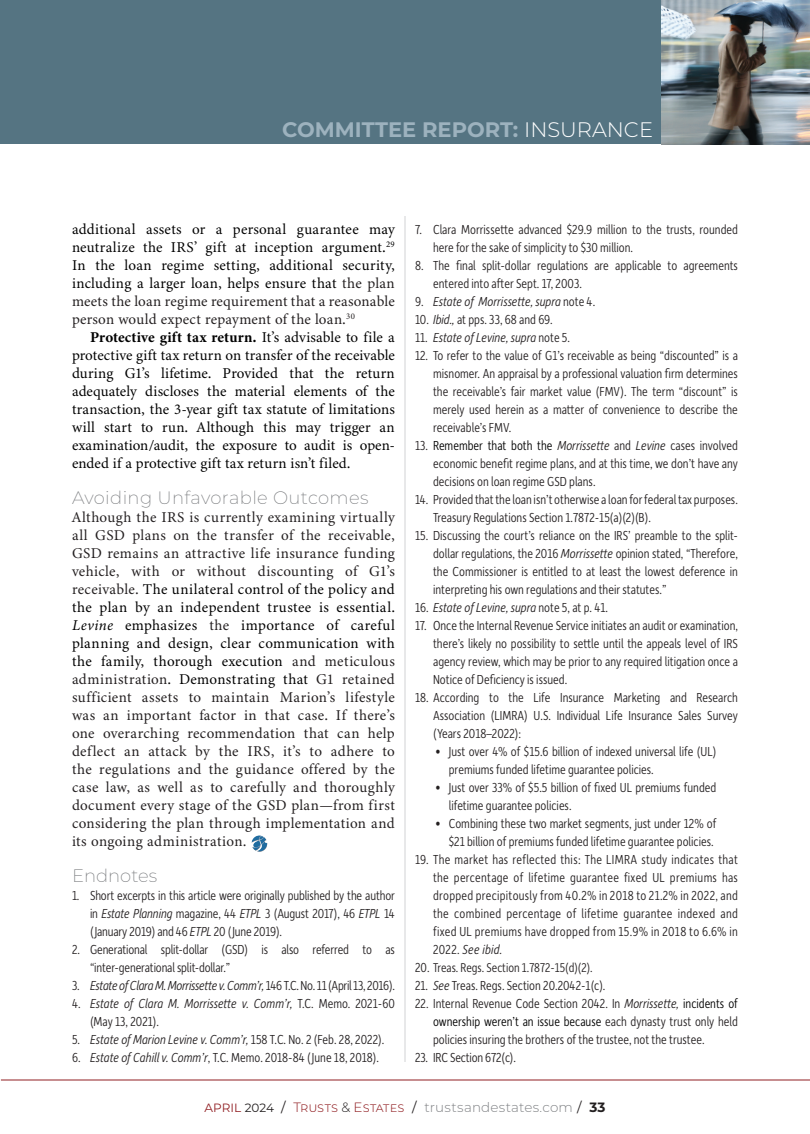
<style>
.page{position:relative;width:810px;height:1134px;background:#fff}
.page>*{position:absolute;margin:0;border:0;box-sizing:border-box;transform-origin:0 0}
.t1{font:700 21px "Montserrat";color:#9db2be}
.SUBHEAD{font:200 18px "Montserrat";letter-spacing:.02em;color:#76787b}
.SUBHEAD-2{font:200 18px "Montserrat";color:#76787b}
.BODY{font:15px/18px "Minion 3";letter-spacing:.02em;color:#231f20;text-align:justify}
.BODY-2{font:15px/18px "Minion 3";letter-spacing:.01em;color:#000;text-align:justify}
.EndNotes_2022{font:300 13.8px/18px "Depot New Condensed";color:#231f20;text-align:justify}
.EndNotes_2022-2{font:italic 300 13.8px/18px "Depot New Condensed";color:#231f20}
.EndNotes_2022-3{font:italic 300 13.8px "Depot New Condensed";letter-spacing:-.02em;color:#231f20}
.t2{font:300 13.5px "Montserrat";letter-spacing:.01em;color:#808285}
.EndNotes_2022-4{font:300 13.5px "Depot New Condensed";color:#231f20}
.s1{font-weight:300;color:#fff}
.s2{color:#231f20}
.s3{font-weight:700}
.s4{color:#000}
.s5{font-style:italic;color:#000}
.s6{font-style:italic}
.s7{font-style:normal}
.s8{font-size:13.8px}
.s9{font-weight:400;font-size:12px;color:#911f23}
.s10{font-weight:400;font-size:12px;color:#231f20}
.s11{font-weight:400;color:#231f20}
.s12{color:#911f23}
.s13{font-weight:700;color:#231f20}
</style>
<div class="page">
<hr style="left:1px;top:1080px;width:809px;height:1px;background:#911f23">
<div style="left:0;top:0;width:810px;height:144px;background:#557482"></div>
<img style="left:661px;top:0;width:149px;height:144px">
<hr style="left:405px;top:216px;width:1px;height:846px;background:#d1d2d4">
<img style="left:251px;top:835px;width:17px;height:17px">
<h1 class="t1" style="left:282px;top:114px;width:372px">COMMITTEE REPORT: <span class="s1">INSURANCE</span></h1>
<p class="BODY-2" style="left:72px;top:220px;width:324px">additional assets or a personal guarantee may neutralize the IRS’ gift at inception argument.<sup>29<br></sup>In the loan regime setting, additional security, including a larger loan, helps ensure that <span class="s2">the plan meets the loan regime requirement that a reasonable person would expect repayment of the loan.</span><sup>30</sup></p>
<p class="BODY-2" style="left:72px;top:328px;width:324px;text-indent:18px"><span class="s3">Protective gift tax return.</span> It’s advisable to file a protective gift tax return on transfer of the receivable during G1’s lifetime. Provided that the return adequately discloses the material elements of the transaction, the 3-year gift tax statute of limitations will start to run. Although this may trigger an examination/audit, the exposure to audit is open&shy;ended if a protective gift tax return isn’t filed.</p>
<p class="SUBHEAD" style="left:72px;top:486px;width:298px">Avoiding Unfavorable Outcomes</p>
<p class="BODY" style="left:72px;top:508px;width:324px">Although the IRS is currently examining virtually all GSD plans on the transfer of the receivable, GSD remains an attractive life insurance funding vehicle, with or without discounting of G1’s receivable. <span class="s4">The unilateral control of the policy and the plan by an independent trustee is essential.<br></span><span class="s5">Levine</span> <span class="s4">emphasizes</span> the <span class="s4">importance of careful planning and design, clear communication with the family, thorough execution</span> and meticulous administration<span class="s4">. Demonstrating that</span> G1 retained sufficient assets to maintain Marion’s lifestyle was an important factor in that case. If there’s one overarching recommendation that can help deflect an attack by the IRS, it’s to adhere to the regulations and the guidance offered by the case law, as well as to carefully and thoroughly document every stage of the GSD plan—from first considering the plan through implementation and its ongoing administration.</p>
<p class="SUBHEAD-2" style="left:72px;top:864px;width:87px">Endnotes</p>
<p class="EndNotes_2022" style="left:90px;top:886px;width:306px;text-indent:-18px">1. Short excerpts in this article were originally published by the author in <span class="s6">Estate Planning</span> magazine, 44 <span class="s6">ETPL</span> 3 (August 2017), 46 <span class="s6">ETPL</span> 14 (January 2019) and 46 <span class="s6">ETPL</span> 20 (June 2019).</p>
<p class="EndNotes_2022" style="left:90px;top:940px;width:306px;text-indent:-18px">2. Generational split-dollar (GSD) is also referred to as “inter-generational split-dollar.”</p>
<p class="EndNotes_2022-3" style="left:72px;top:976px;width:324px"><span class="s7">3.</span> Estate of Clara M. Morrissette v. Comm’r, <span class="s7">146 T.C. No. 11 (April 13, 2016).</span></p>
<p class="EndNotes_2022-2" style="left:90px;top:994px;width:306px;text-indent:-18px"><span class="s7">4.</span> Estate of Clara M. Morrissette v. Comm’r, <span class="s7">T.C. Memo. 2021-60 (May 13, 2021).</span></p>
<p class="EndNotes_2022-2" style="left:72px;top:1030px;width:314px"><span class="s7">5.</span> Estate of Marion Levine v. Comm’r, <span class="s7">158 T.C. No. 2 (Feb. 28, 2022).</span></p>
<p class="EndNotes_2022" style="left:72px;top:1048px;width:309px">6. <span class="s6">Estate of Cahill v. Comm’r</span>, T.C. Memo. 2018-84 (June 18, 2018).</p>
<p class="EndNotes_2022" style="left:433px;top:220px;width:306px;text-indent:-18px">7. Clara Morrissette advanced $29.9 million to the trusts, rounded here for the sake of simplicity to $30 million.</p>
<p class="EndNotes_2022" style="left:433px;top:256px;width:306px;text-indent:-18px">8. The final split-dollar regulations are applicable to agreements entered into after Sept. 17, 2003.</p>
<p class="EndNotes_2022-2" style="left:415px;top:292px;width:182px"><span class="s7">9.</span> Estate of Morrissette, supra <span class="s7">note 4.</span></p>
<p class="EndNotes_2022" style="left:415px;top:310px;width:139px">10. <span class="s6">Ibid.,</span> at pps. 33, 68 and 69.</p>
<p class="EndNotes_2022-2" style="left:415px;top:328px;width:157px"><span class="s7">11.</span> Estate of Levine, supra <span class="s7">note 5.</span></p>
<p class="EndNotes_2022" style="left:433px;top:346px;width:306px;text-indent:-18px">12. To refer to the value of G1’s receivable as being “discounted” is a misnomer. An appraisal by a professional valuation firm determines the receivable’s fair market value (FMV). The term “discount” is merely used herein as a matter of convenience to describe the receivable’s FMV.</p>
<p class="EndNotes_2022" style="left:433px;top:436px;width:306px;text-indent:-18px">13. <span class="s4">Remember that both the</span> <span class="s6">Morrissette</span> and <span class="s6">Levine</span> cases involved economic benefit regime plans, and at this time, we don’t have any decisions on loan regime GSD plans.</p>
<p class="EndNotes_2022" style="left:433px;top:490px;width:306px;text-indent:-18px">14. Provided that the loan isn’t otherwise a loan for federal tax purposes.<br>Treasury Regulations Section 1.7872-15(a)(2)(B).</p>
<p class="EndNotes_2022" style="left:433px;top:526px;width:306px;text-indent:-18px">15. Discussing the court’s reliance on the IRS’ preamble to the split&shy;dollar regulations, the 2016 <span class="s6">Morrissette</span> opinion stated, “Therefore, the Commissioner is entitled to at least the lowest deference in interpreting his own regulations and their statutes.”</p>
<p class="EndNotes_2022-2" style="left:415px;top:598px;width:194px"><span class="s7">16.</span> Estate of Levine, supra <span class="s7">note 5, at p. 41.</span></p>
<p class="EndNotes_2022" style="left:433px;top:616px;width:306px;text-indent:-18px">17. Once the Internal Revenue Service initiates an audit or examination, there’s likely no possibility to settle until the appeals level of IRS agency review, which may be prior to any required litigation once a Notice of Deficiency is issued.</p>
<p class="EndNotes_2022" style="left:433px;top:688px;width:306px;text-indent:-18px">18. According to the Life Insurance Marketing and Research Association (LIMRA) U.S. Individual Life Insurance Sales Survey (Years 2018–2022):</p>
<p class="EndNotes_2022" style="left:449px;top:742px;width:269px;text-indent:-14px">• Just over 4% of $15.6 billion of indexed universal life (UL) premiums funded lifetime guarantee policies.</p>
<p class="EndNotes_2022" style="left:449px;top:778px;width:269px;text-indent:-14px">• Just over 33% of $5.5 billion of fixed UL premiums funded lifetime guarantee policies.</p>
<p class="EndNotes_2022" style="left:435px;top:814px;width:283px;text-align:right">• Combining these two market segments, just under 12% of $21 billion of premiums funded lifetime guarantee policies.</p>
<p class="EndNotes_2022" style="left:433px;top:850px;width:306px;text-indent:-18px">19. The market has reflected this: The LIMRA study indicates that the percentage of lifetime guarantee fixed UL premiums has dropped precipitously from 40.2% in 2018 to 21.2% in 2022, and the combined percentage of lifetime guarantee indexed and fixed UL premiums have dropped from 15.9% in 2018 to 6.6% in 2022. <span class="s6">See ibid.</span></p>
<p class="EndNotes_2022-4" style="left:415px;top:959px;width:179px"><span class="s8">20.</span> Treas. Regs. Section 1.7872-15(d)(2).</p>
<p class="EndNotes_2022" style="left:415px;top:976px;width:192px">21. <span class="s6">See</span> Treas. Regs. Section 20.2042-1(c).</p>
<p class="EndNotes_2022" style="left:433px;top:994px;width:306px;text-indent:-18px">22. Internal Revenue Code Section 2042. In <span class="s6">Morrissette,</span> <span class="s4">incidents of ownership weren’t an issue because</span> each dynasty trust only held policies insuring the brothers of the trustee, not the trustee.</p>
<p class="EndNotes_2022" style="left:415px;top:1048px;width:102px">23. IRC Section 672(c).</p>
<p class="t2" style="left:205px;top:1098px;width:402px"><span class="s9">APRIL</span> <span class="s10">2024</span> <span class="s11">/</span> <span class="s12">Trusts</span> <span class="s2">&amp;</span> <span class="s12">Estates</span> <span class="s11">/</span> trustsandestates.com <span class="s11">/</span> <span class="s13">33</span></p>
</div>
